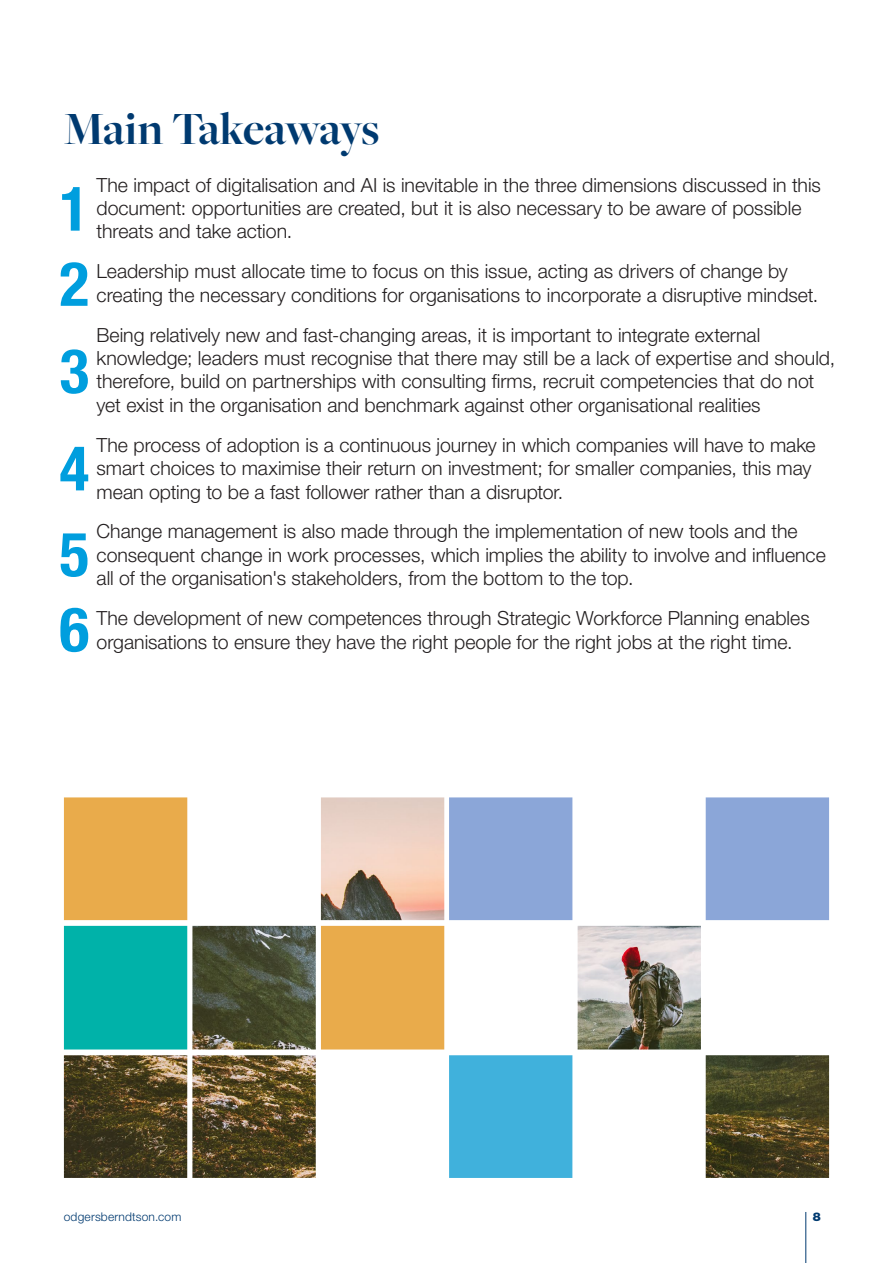
<style>
.page{position:relative;width:893px;height:1263px;background:#fff}
.page>*{position:absolute;margin:0;border:0;box-sizing:border-box;transform-origin:0 0}
.t1{font:700 condensed 61.5px/75.2px "Helvetica Neue LT Std";color:#009ede}
.t2{font:700 48px "Freight Big Pro";letter-spacing:-.02em;color:#003a70}
.t3{font:300 19.5px/23.4px "Helvetica Neue LT Std";color:#231f20}
.t4{font:300 12px "Helvetica Neue LTW1 G";letter-spacing:.015em;color:#003a70}
.t5{font:900 12px "Helvetica Neue LT Std";color:#003a70}
</style>
<div class="page">
<img style="left:64px;top:797px;width:765px;height:381px">
<hr style="left:805px;top:1212px;width:1px;height:51px;background:#003a70">
<h2 class="t2" style="left:64px;top:97px;width:317px">Main Takeaways</h2>
<h1 class="t1" style="left:60px;top:170px;width:31px">1<br>2</h1>
<p class="t3" style="left:97px;top:173px;width:726px">The impact of digitalisation and AI is inevitable in the three dimensions discussed in this document: opportunities are created, but it is also necessary to be aware of possible threats and take action.</p>
<p class="t3" style="left:97px;top:259px;width:723px">Leadership must allocate time to focus on this issue, acting as drivers of change by creating the necessary conditions for organisations to incorporate a disruptive mindset.</p>
<p class="t3" style="left:97px;top:323px;width:740px">Being relatively new and fast-changing areas, it is important to integrate external knowledge; leaders must recognise that there may still be a lack of expertise and should, therefore, build on partnerships with consulting firms, recruit competencies that do not yet exist in the organisation and benchmark against other organisational realities</p>
<p class="t3" style="left:97px;top:433px;width:721px">The process of adoption is a continuous journey in which companies will have to make smart choices to maximise their return on investment; for smaller companies, this may mean opting to be a fast follower rather than a disruptor.</p>
<p class="t3" style="left:97px;top:519px;width:731px">Change management is also made through the implementation of new tools and the consequent change in work processes, which implies the ability to involve and influence all of the organisation's stakeholders, from the bottom to the top.</p>
<p class="t3" style="left:97px;top:606px;width:715px">The development of new competences through Strategic Workforce Planning enables organisations to ensure they have the right people for the right jobs at the right time.</p>
<h1 class="t1" style="left:60px;top:322px;width:31px;line-height:97.4px">3<br>4</h1>
<h1 class="t1" style="left:60px;top:516px;width:31px">5<br>6</h1>
<p class="t4" style="left:64px;top:1209px;width:119px">odgersberndtson.com</p>
<p class="t5" style="left:813px;top:1210px;width:10px">8</p>
</div>
